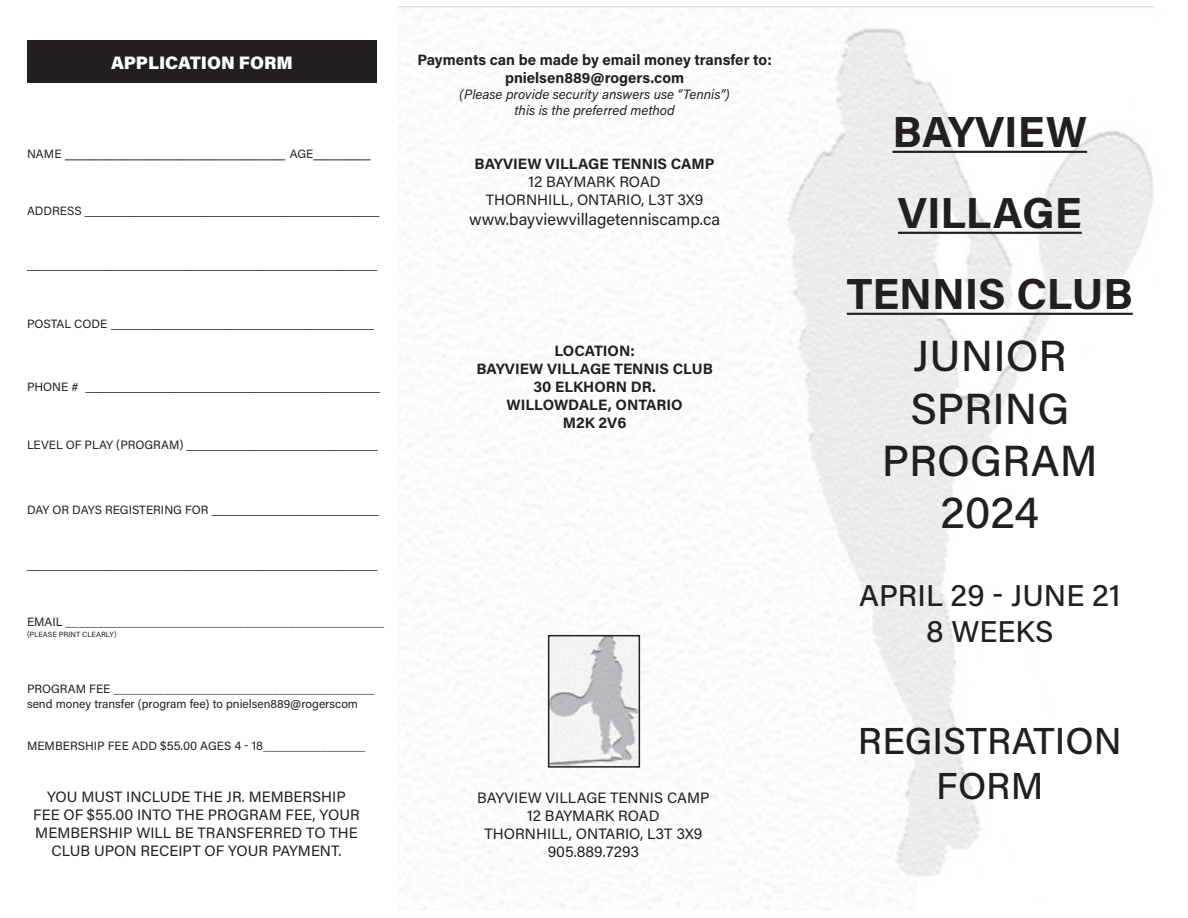
<style>
.page{position:relative;width:1188px;height:918px;background:#fff}
.page>*{position:absolute;margin:0;border:0;box-sizing:border-box;transform-origin:0 0}
.t1{font:700 43.5px "Acumin Pro";color:#231f20}
.t2{font:500 43.5px "Acumin Pro";color:#231f20}
.t3{font:500 37.5px "Acumin Pro";color:#231f20}
.t4{font:500 30px "Acumin Pro";color:#231f20}
.t5{font:18px "Acumin Pro";color:#231f20}
.t6{font:900 18px "Acumin Pro";color:#fff}
.t7{font:16.5px "Acumin Pro";color:#231f20}
.t8{font:15px/18px "Acumin Pro";color:#231f20;text-align:center}
.t9{font:700 15px/18px "Acumin Pro";color:#231f20;text-align:center}
.t10{font:italic 13.5px "Acumin Pro";color:#231f20}
.t11{font:12px "Acumin Pro";color:#231f20}
.t12{font:7.5px "Acumin Pro";color:#231f20}
.s1{font-size:12px}
.s2{font-size:15px}
</style>
<div class="page">
<img style="left:398px;top:7px;width:756px;height:903px">
<hr style="left:893px;top:151px;width:194px;height:2px;background:#231f20">
<hr style="left:898px;top:232px;width:184px;height:2px;background:#231f20">
<hr style="left:847px;top:313px;width:286px;height:2px;background:#231f20">
<img style="left:551px;top:638px;width:86px;height:127px">
<div style="left:548px;top:635px;width:92px;height:133px;border:2px solid #231f20"></div>
<div style="left:27px;top:40px;width:350px;height:43px;background:#231f20"></div>
<p class="t6" style="left:111px;top:50px;width:183px">APPLICATION FORM</p>
<p class="t5" style="left:27px;top:139px;width:345px"><span class="s1">NAME</span> _______________________ <span class="s1">AGE</span>______</p>
<p class="t8" style="left:27px;top:201px;width:354px"><span class="s1">ADDRESS</span> _____________________________________</p>
<p class="t8" style="left:27px;top:254px;width:352px">____________________________________________</p>
<p class="t8" style="left:27px;top:313px;width:349px"><span class="s1">POSTAL CODE</span> _________________________________</p>
<p class="t8" style="left:27px;top:376px;width:355px"><span class="s1">PHONE #</span> _____________________________________</p>
<p class="t8" style="left:27px;top:434px;width:352px"><span class="s1">LEVEL OF PLAY (PROGRAM)</span> ________________________</p>
<p class="t11" style="left:27px;top:502px;width:353px">DAY OR DAYS REGISTERING FOR <span class="s2">_____________________</span></p>
<p class="t8" style="left:27px;top:554px;width:352px">____________________________________________</p>
<p class="t11" style="left:27px;top:614px;width:359px">EMAIL __________________________________________________</p>
<p class="t12" style="left:27px;top:629px;width:91px">(PLEASE PRINT CLEARLY)</p>
<p class="t11" style="left:27px;top:680px;width:349px">PROGRAM FEE _________________________________________</p>
<p class="t11" style="left:27px;top:696px;width:333px">send money transfer (program fee) to pnielsen889@rogerscom</p>
<p class="t11" style="left:27px;top:738px;width:340px">MEMBERSHIP FEE ADD $55.00 AGES 4 - 18________________</p>
<p class="t8" style="left:33px;top:787px;width:328px">YOU MUST INCLUDE THE JR. MEMBERSHIP FEE OF $55.00 INTO THE PROGRAM FEE, YOUR MEMBERSHIP WILL BE TRANSFERRED TO THE CLUB UPON RECEIPT OF YOUR PAYMENT.</p>
<p class="t9" style="left:417px;top:50px;width:356px">Payments can be made by email money transfer to: pnielsen889@rogers.com</p>
<p class="t10" style="left:460px;top:85px;width:272px">(Please provide security answers use “Tennis”)</p>
<p class="t10" style="left:514px;top:101px;width:162px">this is the preferred method</p>
<p class="t9" style="left:475px;top:155px;width:242px">BAYVIEW VILLAGE TENNIS CAMP</p>
<p class="t8" style="left:528px;top:173px;width:134px">12 BAYMARK ROAD</p>
<p class="t8" style="left:486px;top:191px;width:219px">THORNHILL, ONTARIO, L3T 3X9</p>
<p class="t7" style="left:469px;top:208px;width:252px">www.bayviewvillagetenniscamp.ca</p>
<p class="t9" style="left:554px;top:342px;width:82px">LOCATION:</p>
<p class="t9" style="left:476px;top:360px;width:238px">BAYVIEW VILLAGE TENNIS CLUB</p>
<p class="t9" style="left:533px;top:378px;width:124px">30 ELKHORN DR.</p>
<p class="t9" style="left:507px;top:396px;width:177px">WILLOWDALE, ONTARIO</p>
<p class="t9" style="left:563px;top:414px;width:65px">M2K 2V6</p>
<p class="t8" style="left:477px;top:788px;width:234px">BAYVIEW VILLAGE TENNIS CAMP</p>
<p class="t8" style="left:527px;top:806px;width:134px">12 BAYMARK ROAD</p>
<p class="t8" style="left:485px;top:824px;width:219px">THORNHILL, ONTARIO, L3T 3X9</p>
<p class="t8" style="left:548px;top:842px;width:93px">905.889.7293</p>
<p class="t1" style="left:893px;top:102px;width:196px">BAYVIEW</p>
<p class="t1" style="left:898px;top:183px;width:185px">VILLAGE</p>
<p class="t1" style="left:847px;top:264px;width:287px">TENNIS CLUB</p>
<p class="t2" style="left:913px;top:326px;width:155px">JUNIOR</p>
<p class="t2" style="left:910px;top:378px;width:160px">SPRING</p>
<p class="t2" style="left:882px;top:430px;width:217px">PROGRAM</p>
<p class="t2" style="left:941px;top:483px;width:100px">2024</p>
<p class="t4" style="left:859px;top:575px;width:263px">APRIL 29 - JUNE 21</p>
<p class="t4" style="left:926px;top:611px;width:129px">8 WEEKS</p>
<p class="t3" style="left:858px;top:715px;width:265px">REGISTRATION</p>
<p class="t3" style="left:936px;top:760px;width:109px">FORM</p>
</div>
